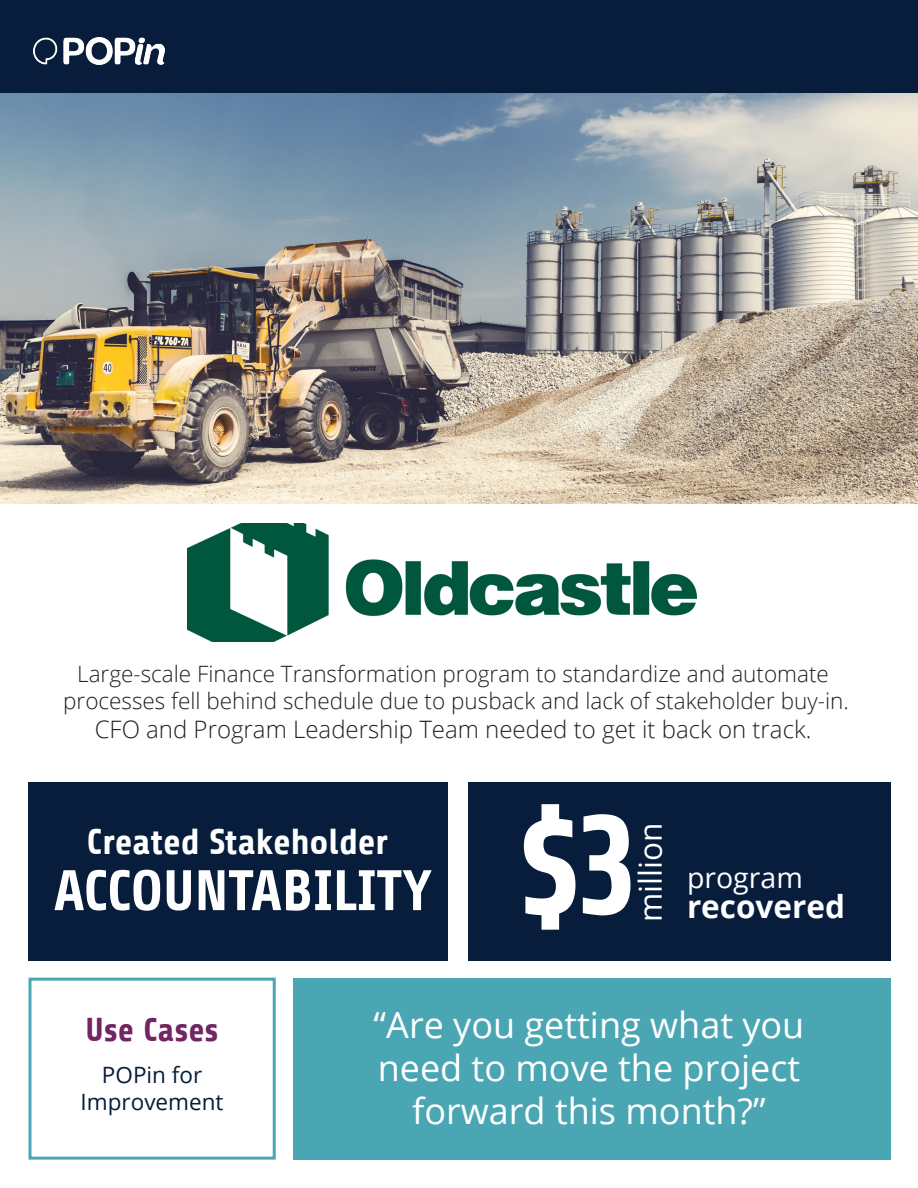
<style>
.page{position:relative;width:918px;height:1188px;background:#fff}
.page>*{position:absolute;margin:0;border:0;box-sizing:border-box;transform-origin:0 0}
.t1{font:700 141px "Share";color:#fff}
.t2{font:700 57px "Share";color:#fff}
.t3{font:36px/43.2px "Open Sans";color:#fff;text-align:center}
.t4{font:700 36px "Share";color:#fff}
.t5{font:700 33px "Share";color:#732561}
.t6{font:700 31.5px "Open Sans";color:#fff}
.t7{font:31.5px "Open Sans";color:#fff}
.t8{font:28.5px "Open Sans";color:#fff}
.t9{font:300 24px "Open Sans";color:#231f20}
.t10{font:300 22.5px "Open Sans";color:#231f20}
.t11{font:22.5px/27px "Open Sans";color:#071d3b;text-align:center}
</style>
<div class="page">
<div style="left:0;top:0;width:918px;height:94px;background:#071d3b"></div>
<img style="left:33px;top:37px;width:132px;height:28px">
<div style="left:294px;top:978px;width:597px;height:182px;background:#4ba6b3"></div>
<div style="left:28px;top:978px;width:248px;height:182px;border:3px solid #4ba6b3"></div>
<div style="left:28px;top:782px;width:419px;height:179px;background:#071d3b"></div>
<div style="left:469px;top:782px;width:422px;height:179px;background:#071d3b"></div>
<img style="left:187px;top:523px;width:509px;height:119px">
<img style="left:0;top:94px;width:918px;height:410px">
<p class="t10" style="left:77px;top:659px;width:753px">Large-scale Finance Transformation program to standardize and automate</p>
<p class="t10" style="left:63px;top:686px;width:787px">processes fell behind schedule due to pusback and lack of stakeholder buy-in.</p>
<p class="t9" style="left:95px;top:713px;width:718px">CFO and Program Leadership Team needed to get it back on track.</p>
<p class="t4" style="left:87px;top:822px;width:303px">Created Stakeholder</p>
<p class="t2" style="left:54px;top:860px;width:380px">ACCOUNTABILITY</p>
<p class="t1" style="left:517px;top:789px;width:126px">$3</p>
<p class="t7" style="left:629px;top:922px;width:101px;rotate:-90deg">million</p>
<p class="t8" style="left:687px;top:859px;width:117px">program</p>
<p class="t6" style="left:687px;top:885px;width:160px">recovered</p>
<p class="t5" style="left:86px;top:1011px;width:134px">Use Cases</p>
<p class="t11" style="left:81px;top:1061px;width:144px">POPin for<br>Improvement</p>
<p class="t3" style="left:374px;top:1002px;width:432px">“Are you getting what you need to move the project forward this month?”</p>
</div>
